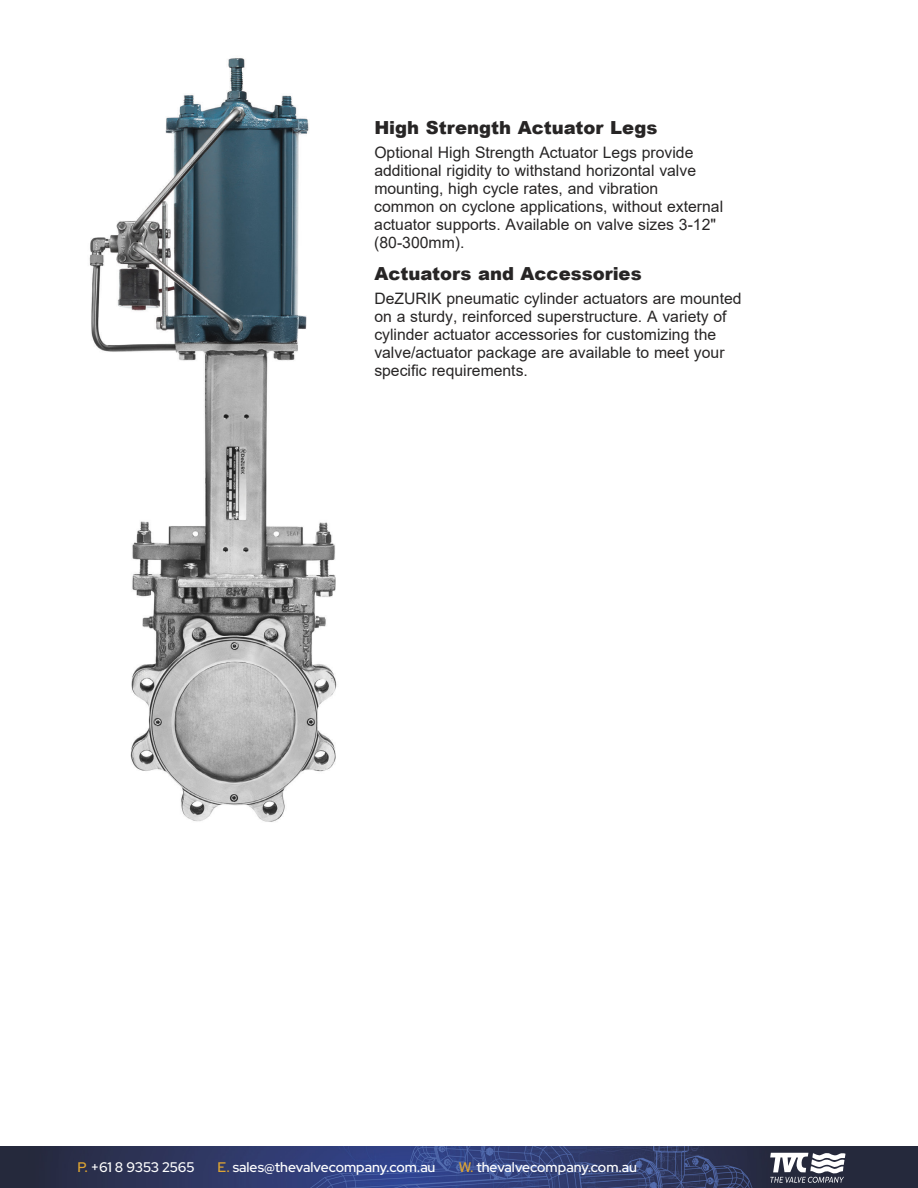
<style>
.page{position:relative;width:918px;height:1188px;background:#fff}
.page>*{position:absolute;margin:0;border:0;box-sizing:border-box;transform-origin:0 0}
.t1{font:900 18px "Arial";color:#272525}
.t2{font:15.75px/18px "Arial";color:#272525}
.t3{font:300 13.95px "Red Hat Display";color:#fff}
.s1{color:#dda433}
</style>
<div class="page">
<img style="left:89px;top:58px;width:248px;height:764px">
<div style="left:0;top:1146px;width:918px;height:42px;background:#25293c"></div>
<img style="left:62px;top:1146px;width:717px;height:42px">
<svg style="left:770px;top:1153px;width:76px;height:30px"></svg>
<p class="t1" style="left:374px;top:115px;width:285px">High Strength Actuator Legs</p>
<p class="t2" style="left:374px;top:143px;width:350px">Optional High Strength Actuator Legs provide additional rigidity to withstand horizontal valve mounting, high cycle rates, and vibration<br>common on cyclone applications, without external actuator supports. Available on valve sizes 3-12" (80-300mm).</p>
<p class="t1" style="left:374px;top:261px;width:269px">Actuators and Accessories</p>
<p class="t2" style="left:374px;top:289px;width:369px">DeZURIK pneumatic cylinder actuators are mounted on a sturdy, reinforced superstructure. A variety of cylinder actuator accessories for customizing the valve/actuator package are available to meet your specific requirements.</p>
<p class="t3" style="left:77px;top:1158px;width:119px"><span class="s1">P.</span> +61 8 9353 2565</p>
<p class="t3" style="left:218px;top:1158px;width:219px"><span class="s1">E.</span> sales@thevalvecompany.com.au</p>
<p class="t3" style="left:459px;top:1158px;width:180px"><span class="s1">W.</span> thevalvecompany.com.au</p>
</div>
